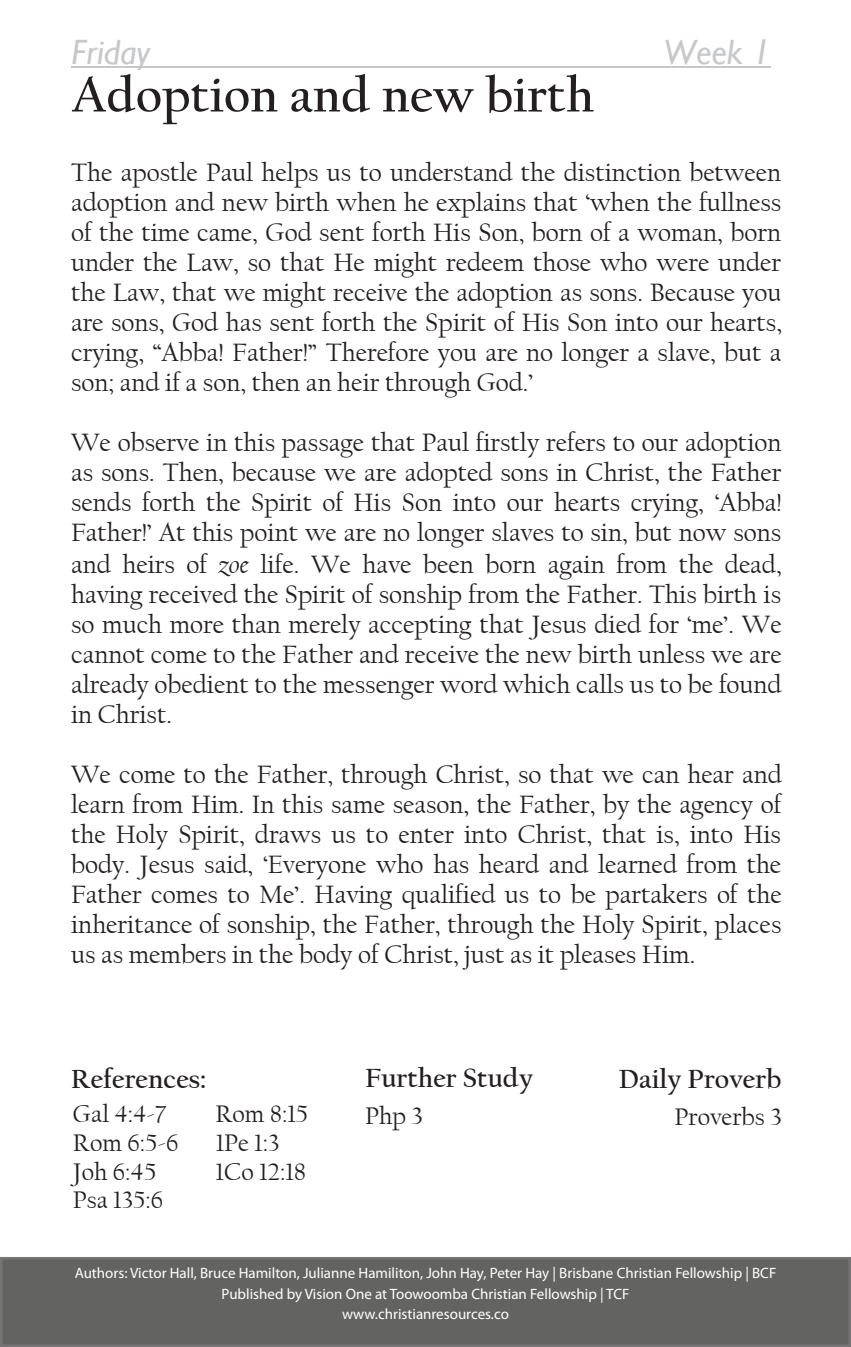
<style>
.page{position:relative;width:851px;height:1347px;background:#fff}
.page>*{position:absolute;margin:0;border:0;box-sizing:border-box;transform-origin:0 0}
.t1{font:700 50.25px "Californian FB";color:#231f20}
.t2{font:italic 35px "Gill Sans";color:#c7c8ca}
.t3{font:700 27.5px "Californian FB";color:#231f20}
.t4{font:26.5px/30px "Californian FB";color:#231f20;text-align:justify}
.t5{font:25.25px "Californian FB";color:#231f20}
.t6{font:15px/20px "Myriad Pro";color:#fff;text-align:center}
.s1{font-style:italic}
</style>
<div class="page">
<div style="left:1px;top:1258px;width:848px;height:87px;background:#636462"></div>
<svg style="left:0;top:1257px;width:1px;height:89px"></svg>
<hr style="left:71px;top:66px;width:699px;height:2px;background:#c7c8ca">
<h2 class="t2" style="left:71px;top:31px;width:80px">Friday</h2>
<h2 class="t2" style="left:663px;top:31px;width:109px">Week 1</h2>
<h1 class="t1" style="left:71px;top:67px;width:524px">Adoption and new birth</h1>
<p class="t4" style="left:71px;top:158px;width:712px">The apostle Paul helps us to understand the distinction between adoption and new birth when he explains that ‘when the fullness of the time came, God sent forth His Son, born of a woman, born under the Law, so that He might redeem those who were under the Law, that we might receive the adoption as sons. Because you are sons, God has sent forth the Spirit of His Son into our hearts, crying, “Abba! Father!” Therefore you are no longer a slave, but a son; and if a son, then an heir through God.’</p>
<p class="t4" style="left:71px;top:428px;width:712px">We observe in this passage that Paul firstly refers to our adoption as sons. Then, because we are adopted sons in Christ, the Father sends forth the Spirit of His Son into our hearts crying, ‘Abba!<br>Father!’ At this point we are no longer slaves to sin, but now sons</p>
<p class="t4" style="left:71px;top:550px;width:712px">and heirs of <span class="s1">zoe</span> life. We have been born again from the dead, having received the Spirit of sonship from the Father. This birth is so much more than merely accepting that Jesus died for ‘me’. We cannot come to the Father and receive the new birth unless we are already obedient to the messenger word which calls us to be found in Christ.</p>
<p class="t4" style="left:71px;top:760px;width:712px">We come to the Father, through Christ, so that we can hear and learn from Him. In this same season, the Father, by the agency of the Holy Spirit, draws us to enter into Christ, that is, into His body. Jesus said, ‘Everyone who has heard and learned from the Father comes to Me’. Having qualified us to be partakers of the inheritance of sonship, the Father, through the Holy Spirit, places us as members in the body of Christ, just as it pleases Him.</p>
<p class="t3" style="left:365px;top:1062px;width:169px">Further Study</p>
<p class="t3" style="left:71px;top:1063px;width:137px">References:</p>
<p class="t3" style="left:618px;top:1063px;width:164px">Daily Proverb</p>
<p class="t5" style="left:73px;top:1100px;width:95px">Gal 4:4-7</p>
<p class="t5" style="left:215px;top:1100px;width:94px">Rom 8:15</p>
<p class="t5" style="left:73px;top:1128px;width:107px">Rom 6:5-6</p>
<p class="t5" style="left:216px;top:1128px;width:65px">1Pe 1:3</p>
<p class="t5" style="left:73px;top:1157px;width:85px">Joh 6:45</p>
<p class="t5" style="left:215px;top:1157px;width:92px">1Co 12:18</p>
<p class="t5" style="left:73px;top:1185px;width:92px">Psa 135:6</p>
<p class="t5" style="left:365px;top:1101px;width:59px">Php 3</p>
<p class="t5" style="left:674px;top:1102px;width:109px">Proverbs 3</p>
<p class="t6" style="left:75px;top:1263px;width:703px">Authors: Victor Hall, Bruce Hamilton, Julianne Hamiliton, John Hay, Peter Hay | Brisbane Christian Fellowship | BCF<br>Published by Vision One at Toowoomba Christian Fellowship | TCF<br>www.christianresources.co</p>
</div>
